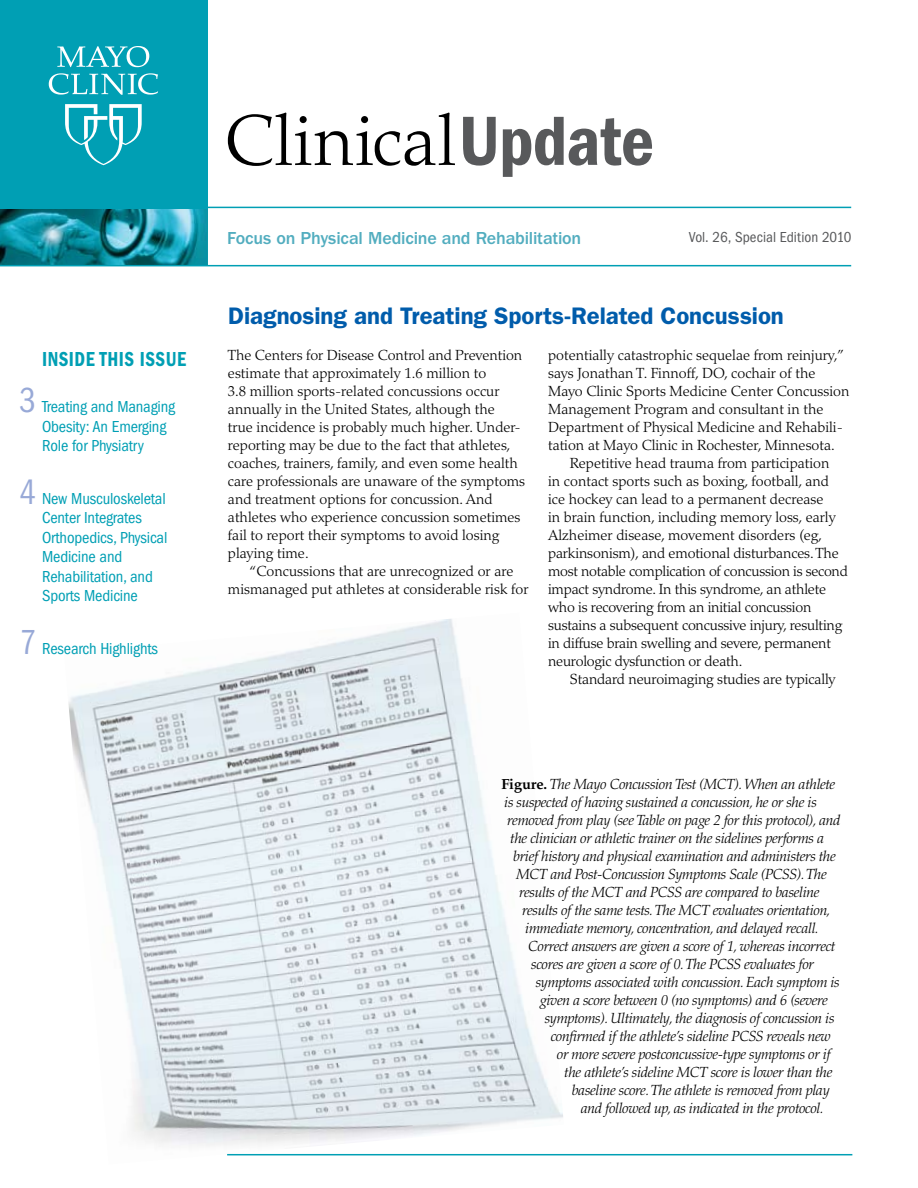
<style>
.page{position:relative;width:918px;height:1188px;background:#fff}
.page>*{position:absolute;margin:0;border:0;box-sizing:border-box;transform-origin:0 0}
.t1{font:600 24px "ITC Franklin Gothic Std";color:#005cab}
.t2{font:21px "ITC Franklin Gothic Std Dm Cd";letter-spacing:.025em;color:#009fb4;scale:.9 1}
.t3{font:500 18px "ITC Franklin Gothic Std";letter-spacing:-.01em;color:#52adbf}
.t4{font:condensed 16.5px/19.5px "ITC Franklin Gothic Std";letter-spacing:-.01em;color:#009fb4}
.t5{font:condensed 15px "ITC Franklin Gothic Std";color:#58595b}
.t6{font:300 14.7px/18px "Palatino LT Std";color:#000}
.t7{font:italic 300 14.7px "Palatino LT Std";letter-spacing:-.02em;color:#000}
.t8{font:300 14.7px "Palatino LT Std";letter-spacing:-.02em;color:#000}
.s1{font-size:36px;color:#98a9d7}
.s2{font-weight:700;font-style:normal}
</style>
<div class="page">
<img style="left:0;top:208px;width:208px;height:57px">
<div style="left:0;top:0;width:208px;height:208px;background:#009fb4"></div>
<svg style="left:65px;top:104px;width:77px;height:61px"></svg>
<svg style="left:49px;top:73px;width:109px;height:22px"></svg>
<svg style="left:57px;top:46px;width:92px;height:21px"></svg>
<hr style="left:0;top:207px;width:851px;height:1px;background:#009fb4">
<hr style="left:0;top:265px;width:851px;height:1px;background:#009fb4">
<svg style="left:463px;top:117px;width:189px;height:60px"></svg>
<svg style="left:228px;top:113px;width:227px;height:53px"></svg>
<img style="left:68px;top:619px;width:496px;height:537px">
<hr style="left:227px;top:1154px;width:625px;height:1px;background:#009fb4">
<h2 class="t2" style="left:42px;top:347px;width:162px">INSIDE THIS ISSUE</h2>
<p class="t4" style="left:42px;top:397px;width:135px;text-indent:-23px"><span class="s1">3</span> Treating and Managing<br>Obesity: An Emerging<br>Role for Physiatry</p>
<p class="t4" style="left:42px;top:489px;width:127px;text-indent:-23px"><span class="s1">4</span> New Musculoskeletal<br>Center Integrates<br>Orthopedics, Physical<br>Medicine and<br>Rehabilitation, and<br>Sports Medicine</p>
<p class="t4" style="left:19px;top:639px;width:140px"><span class="s1">7</span> Research Highlights</p>
<p class="t3" style="left:227px;top:228px;width:356px">Focus on Physical Medicine and Rehabilitation</p>
<p class="t5" style="left:689px;top:229px;width:164px">Vol. 26, Special Edition 2010</p>
<h1 class="t1" style="left:228px;top:302px;width:557px">Diagnosing and Treating Sports-Related Concussion</h1>
<p class="t6" style="left:228px;top:346px;width:299px">The Centers for Disease Control and Prevention estimate that approximately 1.6 million to<br>3.8 million sports-related concussions occur annually in the United States, although the<br>true incidence is probably much higher. Under&shy;reporting may be due to the fact that athletes, coaches, trainers, family, and even some health care professionals are unaware of the symptoms and treatment options for concussion. And athletes who experience concussion sometimes fail to report their symptoms to avoid losing playing time.</p>
<p class="t6" style="left:228px;top:562px;width:302px;text-align:center">“Concussions that are unrecognized or are mismanaged put athletes at considerable risk for</p>
<p class="t6" style="left:548px;top:346px;width:298px">potentially catastrophic sequelae from reinjury,”</p>
<p class="t6" style="left:548px;top:364px;width:269px">says Jonathan T. Finnoff, DO, cochair of the</p>
<p class="t6" style="left:548px;top:382px;width:303px">Mayo Clinic Sports Medicine Center Concussion</p>
<p class="t6" style="left:548px;top:400px;width:277px">Management Program and consultant in the</p>
<p class="t6" style="left:548px;top:418px;width:296px">Department of Physical Medicine and Rehabili-</p>
<p class="t6" style="left:548px;top:436px;width:288px">tation at Mayo Clinic in Rochester, Minnesota.</p>
<p class="t6" style="left:570px;top:454px;width:261px">Repetitive head trauma from participation</p>
<p class="t6" style="left:548px;top:472px;width:282px">in contact sports such as boxing, football, and</p>
<p class="t6" style="left:548px;top:490px;width:277px">ice hockey can lead to a permanent decrease</p>
<p class="t6" style="left:548px;top:508px;width:289px">in brain function, including memory loss, early</p>
<p class="t6" style="left:548px;top:526px;width:276px">Alzheimer disease, movement disorders (eg,</p>
<p class="t6" style="left:548px;top:544px;width:292px">parkinsonism), and emotional disturbances. The</p>
<p class="t8" style="left:548px;top:563px;width:301px">most notable complication of concussion is second</p>
<p class="t6" style="left:548px;top:580px;width:280px">impact syndrome. In this syndrome, an athlete</p>
<p class="t6" style="left:548px;top:598px;width:265px">who is recovering from an initial concussion</p>
<p class="t6" style="left:548px;top:616px;width:296px">sustains a subsequent concussive injury, resulting</p>
<p class="t6" style="left:548px;top:634px;width:284px">in diffuse brain swelling and severe, permanent</p>
<p class="t6" style="left:548px;top:652px;width:196px">neurologic dysfunction or death.</p>
<p class="t6" style="left:570px;top:670px;width:268px">Standard neuroimaging studies are typically</p>
<p class="t7" style="left:501px;top:775px;width:336px"><span class="s2">Figure.</span> The Mayo Concussion Test (MCT). When an athlete</p>
<p class="t7" style="left:504px;top:793px;width:314px">is suspected of having sustained a concussion, he or she is</p>
<p class="t7" style="left:507px;top:811px;width:335px">removed from play (see Table on page 2 for this protocol), and</p>
<p class="t7" style="left:510px;top:829px;width:315px">the clinician or athletic trainer on the sidelines performs a</p>
<p class="t7" style="left:513px;top:847px;width:324px">brief history and physical examination and administers the</p>
<p class="t7" style="left:516px;top:865px;width:312px">MCT and Post-Concussion Symptoms Scale (PCSS). The</p>
<p class="t7" style="left:519px;top:883px;width:302px">results of the MCT and PCSS are compared to baseline</p>
<p class="t7" style="left:522px;top:901px;width:310px">results of the same tests. The MCT evaluates orientation,</p>
<p class="t7" style="left:525px;top:919px;width:295px">immediate memory, concentration, and delayed recall.</p>
<p class="t7" style="left:528px;top:937px;width:308px">Correct answers are given a score of 1, whereas incorrect</p>
<p class="t7" style="left:531px;top:955px;width:284px">scores are given a score of 0. The PCSS evaluates for</p>
<p class="t7" style="left:536px;top:973px;width:305px">symptoms associated with concussion. Each symptom is</p>
<p class="t7" style="left:540px;top:991px;width:289px">given a score between 0 (no symptoms) and 6 (severe</p>
<p class="t7" style="left:545px;top:1009px;width:291px">symptoms). Ultimately, the diagnosis of concussion is</p>
<p class="t7" style="left:551px;top:1027px;width:282px">confirmed if the athlete’s sideline PCSS reveals new</p>
<p class="t7" style="left:557px;top:1045px;width:275px">or more severe postconcussive-type symptoms or if</p>
<p class="t7" style="left:564px;top:1063px;width:270px">the athlete’s sideline MCT score is lower than the</p>
<p class="t7" style="left:572px;top:1081px;width:259px">baseline score. The athlete is removed from play</p>
<p class="t7" style="left:581px;top:1099px;width:244px">and followed up, as indicated in the protocol.</p>
</div>
